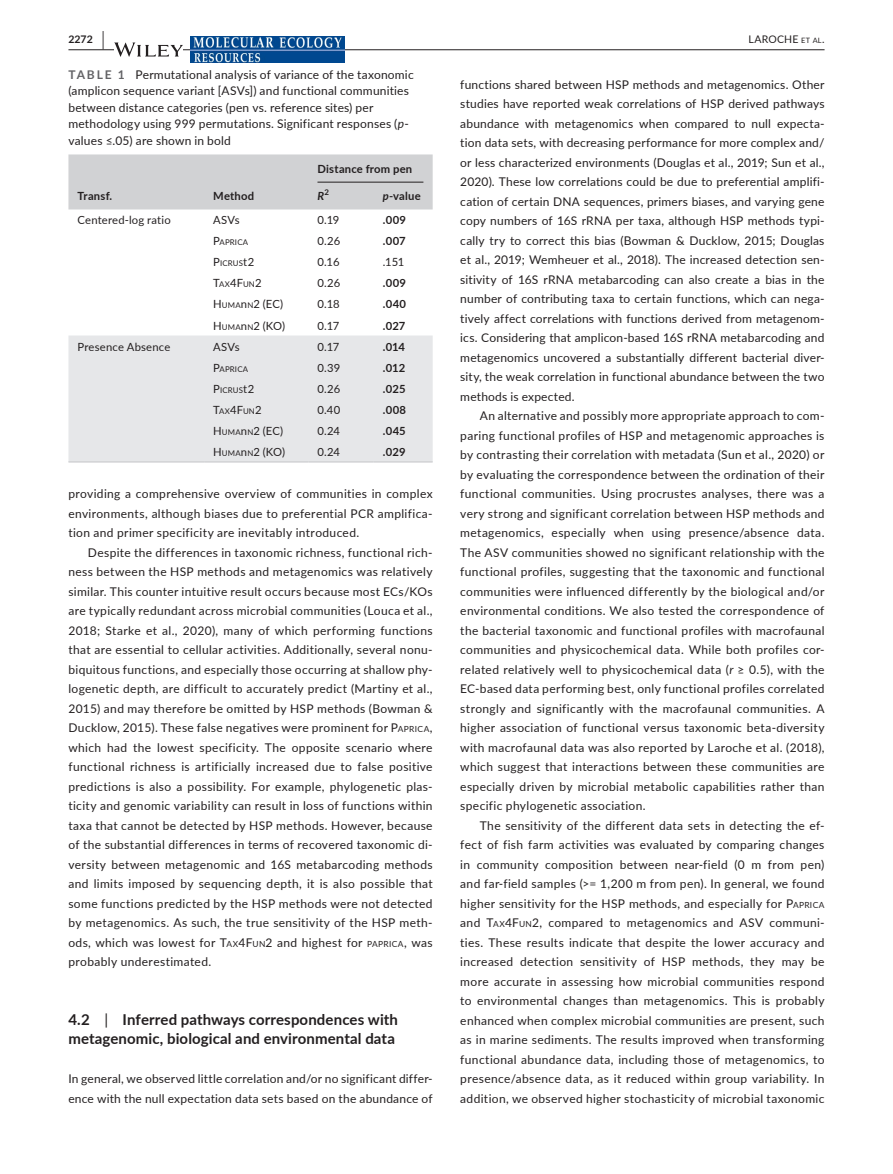
<style>
.page{position:relative;width:893px;height:1174px;background:#fff}
.page>*{position:absolute;margin:0;border:0;box-sizing:border-box;transform-origin:0 0}
.t1{font:700 15px/19.5px "Lato";letter-spacing:.01em;color:#231f20}
.t2{font:12px/19.5px "Lato";letter-spacing:.015em;color:#231f20;text-align:justify}
.t3{font:11.25px "Lato";letter-spacing:.015em;color:#231f20}
.t4{font:700 11.25px "Lato";letter-spacing:.02em;color:#231f20}
.t5{font:11.25px "Lato";color:#231f20}
.t6{font:italic 700 11.25px "Lato";color:#231f20}
.t7{font:10.5px "Lato";letter-spacing:.02em;color:#231f20}
.t8{font:700 10.5px "Lato";color:#231f20}
.t9{font:7.8px "Lato";letter-spacing:.025em;color:#231f20}
.t10{font:700 7.8px "Lato";color:#231f20}
.s1{font-size:19.5px}
.s2{font-size:7.35px}
.s3{font-weight:700;color:#636366}
.s4{font-style:italic}
.s5{font-size:11.25px}
.s6{font-size:7.8px}
.s7{font-style:inherit}
.s8{font-size:8.4px}
.s9{font-weight:400}
</style>
<div class="page">
<hr style="left:68px;top:49px;width:756px;height:1px;background:#231f20">
<svg style="left:114px;top:42px;width:69px;height:15px"></svg>
<img style="left:191px;top:37px;width:153px;height:25px">
<div style="left:68px;top:154px;width:365px;height:55px;background:#d1d2d4"></div>
<div style="left:68px;top:335px;width:365px;height:126px;background:#e6e7e9"></div>
<hr style="left:68px;top:461px;width:136px;height:1px;background:#d1d2d4">
<hr style="left:204px;top:461px;width:104px;height:1px;background:#d1d2d4">
<hr style="left:308px;top:461px;width:66px;height:1px;background:#d1d2d4">
<hr style="left:374px;top:461px;width:59px;height:1px;background:#d1d2d4">
<hr style="left:317px;top:182px;width:106px;height:1px;background:#231f20">
<p class="t8" style="left:68px;top:31px;width:37px">2272 <span class="s1">|</span></p>
<p class="t7" style="left:748px;top:31px;width:78px">LAROCHE <span class="s2">ET AL</span>.</p>
<p class="t2" style="left:68px;top:66px;width:347px;line-height:16.5px;text-align:left"><span class="s3">TABLE 1</span> Permutational analysis of variance of the taxonomic (amplicon sequence variant [ASVs]) and functional communities between distance categories (pen vs. reference sites) per methodology using 999 permutations. Significant responses (<span class="s4">p&shy;</span>values ≤.05) are shown in bold</p>
<p class="t4" style="left:77px;top:188px;width:36px">Transf.</p>
<p class="t4" style="left:213px;top:188px;width:43px">Method</p>
<p class="t4" style="left:317px;top:160px;width:96px">Distance from pen</p>
<p class="t6" style="left:317px;top:188px;width:8px">R</p>
<p class="t10" style="left:324px;top:187px;width:6px">2</p>
<p class="t4" style="left:383px;top:188px;width:40px"><span class="s4">p</span>-value</p>
<p class="t3" style="left:77px;top:212px;width:95px">Centered-log ratio</p>
<p class="t3" style="left:213px;top:212px;width:28px">ASVs</p>
<p class="t3" style="left:317px;top:212px;width:23px">0.19</p>
<p class="t4" style="left:383px;top:212px;width:25px">.009</p>
<p class="t9" style="left:213px;top:237px;width:37px"><span class="s5">P</span>APRICA</p>
<p class="t3" style="left:317px;top:233px;width:24px">0.26</p>
<p class="t4" style="left:383px;top:233px;width:24px">.007</p>
<p class="t9" style="left:213px;top:258px;width:43px"><span class="s5">P</span>ICRUS<span class="s5">t</span><span class="s5">2</span></p>
<p class="t3" style="left:317px;top:254px;width:24px">0.16</p>
<p class="t3" style="left:383px;top:254px;width:23px">.151</p>
<p class="t5" style="left:213px;top:275px;width:50px">T<span class="s6">AX</span>4F<span class="s6">UN</span>2</p>
<p class="t3" style="left:317px;top:275px;width:24px">0.26</p>
<p class="t4" style="left:383px;top:275px;width:25px">.009</p>
<p class="t3" style="left:213px;top:296px;width:71px"><span class="s7">H</span> <span class="s6">UMA</span>n<span class="s6">N</span><span class="s7">2</span> (EC)</p>
<p class="t3" style="left:317px;top:296px;width:24px">0.18</p>
<p class="t4" style="left:383px;top:296px;width:25px">.040</p>
<p class="t3" style="left:213px;top:317px;width:74px"><span class="s7">H</span> <span class="s6">UMA</span>n<span class="s6">N</span><span class="s7">2</span> (KO)</p>
<p class="t3" style="left:317px;top:317px;width:23px">0.17</p>
<p class="t4" style="left:383px;top:317px;width:24px">.027</p>
<p class="t3" style="left:77px;top:338px;width:94px">Presence Absence</p>
<p class="t3" style="left:213px;top:338px;width:28px">ASVs</p>
<p class="t3" style="left:317px;top:338px;width:23px">0.17</p>
<p class="t4" style="left:383px;top:338px;width:24px">.014</p>
<p class="t9" style="left:213px;top:363px;width:37px"><span class="s5">P</span>APRICA</p>
<p class="t3" style="left:317px;top:359px;width:24px">0.39</p>
<p class="t4" style="left:383px;top:359px;width:24px">.012</p>
<p class="t9" style="left:213px;top:384px;width:43px"><span class="s5">P</span>ICRUS<span class="s5">t</span><span class="s5">2</span></p>
<p class="t3" style="left:317px;top:380px;width:24px">0.26</p>
<p class="t4" style="left:383px;top:380px;width:24px">.025</p>
<p class="t5" style="left:213px;top:401px;width:50px">T<span class="s6">AX</span>4F<span class="s6">UN</span>2</p>
<p class="t3" style="left:317px;top:401px;width:24px">0.40</p>
<p class="t4" style="left:383px;top:401px;width:25px">.008</p>
<p class="t3" style="left:213px;top:423px;width:71px"><span class="s7">H</span> <span class="s6">UMA</span>n<span class="s6">N</span><span class="s7">2</span> (EC)</p>
<p class="t3" style="left:317px;top:423px;width:24px">0.24</p>
<p class="t4" style="left:383px;top:422px;width:24px">.045</p>
<p class="t3" style="left:213px;top:444px;width:74px"><span class="s7">H</span> <span class="s6">UMA</span>n<span class="s6">N</span><span class="s7">2</span> (KO)</p>
<p class="t3" style="left:317px;top:444px;width:24px">0.24</p>
<p class="t4" style="left:383px;top:443px;width:24px">.029</p>
<p class="t2" style="left:68px;top:483px;width:366px">providing a comprehensive overview of communities in complex environments, although biases due to preferential PCR amplifica&shy;tion and primer specificity are inevitably introduced.</p>
<p class="t2" style="left:68px;top:542px;width:366px;text-indent:20px">Despite the differences in taxonomic richness, functional rich&shy;ness between the HSP methods and metagenomics was relatively similar. This counter intuitive result occurs because most ECs/KOs are typically redundant across microbial communities (Louca et al., 2018; Starke et al., 2020), many of which performing functions that are essential to cellular activities. Additionally, several nonu&shy;biquitous functions, and especially those occurring at shallow phy&shy;logenetic depth, are difficult to accurately predict (Martiny et al., 2015) and may therefore be omitted by HSP methods (Bowman &amp; Ducklow, 2015). These false negatives were prominent for <span class="s7">P</span><span class="s8">APRICA</span>, which had the lowest specificity. The opposite scenario where functional richness is artificially increased due to false positive predictions is also a possibility. For example, phylogenetic plas&shy;ticity and genomic variability can result in loss of functions within taxa that cannot be detected by HSP methods. However, because of the substantial differences in terms of recovered taxonomic di&shy;versity between metagenomic and 16S metabarcoding methods and limits imposed by sequencing depth, it is also possible that some functions predicted by the HSP methods were not detected by metagenomics. As such, the true sensitivity of the HSP meth&shy;ods, which was lowest for <span class="s7">T</span><span class="s8">AX</span><span class="s7">4F</span><span class="s8">UN</span><span class="s7">2</span> and highest for <span class="s8">PAPRICA</span>, was probably underestimated.</p>
<p class="t1" style="left:68px;top:1009px;width:331px">4.2 <span class="s9">|</span> Inferred pathways correspondences with metagenomic, biological and environmental data</p>
<p class="t2" style="left:68px;top:1068px;width:366px">In general, we observed little correlation and/or no significant differ&shy;ence with the null expectation data sets based on the abundance of</p>
<p class="t2" style="left:460px;top:74px;width:366px">functions shared between HSP methods and metagenomics. Other studies have reported weak correlations of HSP derived pathways abundance with metagenomics when compared to null expecta&shy;tion data sets, with decreasing performance for more complex and/ or less characterized environments (Douglas et al., 2019; Sun et al., 2020). These low correlations could be due to preferential amplifi&shy;cation of certain DNA sequences, primers biases, and varying gene copy numbers of 16S rRNA per taxa, although HSP methods typi&shy;cally try to correct this bias (Bowman &amp; Ducklow, 2015; Douglas et al., 2019; Wemheuer et al., 2018). The increased detection sen&shy;sitivity of 16S rRNA metabarcoding can also create a bias in the number of contributing taxa to certain functions, which can nega&shy;tively affect correlations with functions derived from metagenom&shy;ics. Considering that amplicon-based 16S rRNA metabarcoding and metagenomics uncovered a substantially different bacterial diver&shy;sity, the weak correlation in functional abundance between the two methods is expected.</p>
<p class="t2" style="left:460px;top:405px;width:366px;text-indent:20px">An alternative and possibly more appropriate approach to com&shy;paring functional profiles of HSP and metagenomic approaches is by contrasting their correlation with metadata (Sun et al., 2020) or by evaluating the correspondence between the ordination of their functional communities. Using procrustes analyses, there was a very strong and significant correlation between HSP methods and metagenomics, especially when using presence/absence data.<br>The ASV communities showed no significant relationship with the functional profiles, suggesting that the taxonomic and functional communities were influenced differently by the biological and/or environmental conditions. We also tested the correspondence of the bacterial taxonomic and functional profiles with macrofaunal communities and physicochemical data. While both profiles cor&shy;related relatively well to physicochemical data (<span class="s4">r</span> ≥ 0.5), with the EC-based data performing best, only functional profiles correlated strongly and significantly with the macrofaunal communities. A higher association of functional versus taxonomic beta-diversity with macrofaunal data was also reported by Laroche et al. (2018), which suggest that interactions between these communities are especially driven by microbial metabolic capabilities rather than specific phylogenetic association.</p>
<p class="t2" style="left:460px;top:815px;width:366px;text-indent:20px">The sensitivity of the different data sets in detecting the ef&shy;fect of fish farm activities was evaluated by comparing changes in community composition between near-field (0 m from pen) and far-field samples (&gt;= 1,200 m from pen). In general, we found higher sensitivity for the HSP methods, and especially for <span class="s7">P</span><span class="s8">APRICA </span>and <span class="s7">T</span><span class="s8">AX</span><span class="s7">4F</span><span class="s8">UN</span><span class="s7">2,</span> compared to metagenomics and ASV communi&shy;ties. These results indicate that despite the lower accuracy and increased detection sensitivity of HSP methods, they may be more accurate in assessing how microbial communities respond to environmental changes than metagenomics. This is probably enhanced when complex microbial communities are present, such as in marine sediments. The results improved when transforming functional abundance data, including those of metagenomics, to presence/absence data, as it reduced within group variability. In addition, we observed higher stochasticity of microbial taxonomic</p>
</div>
